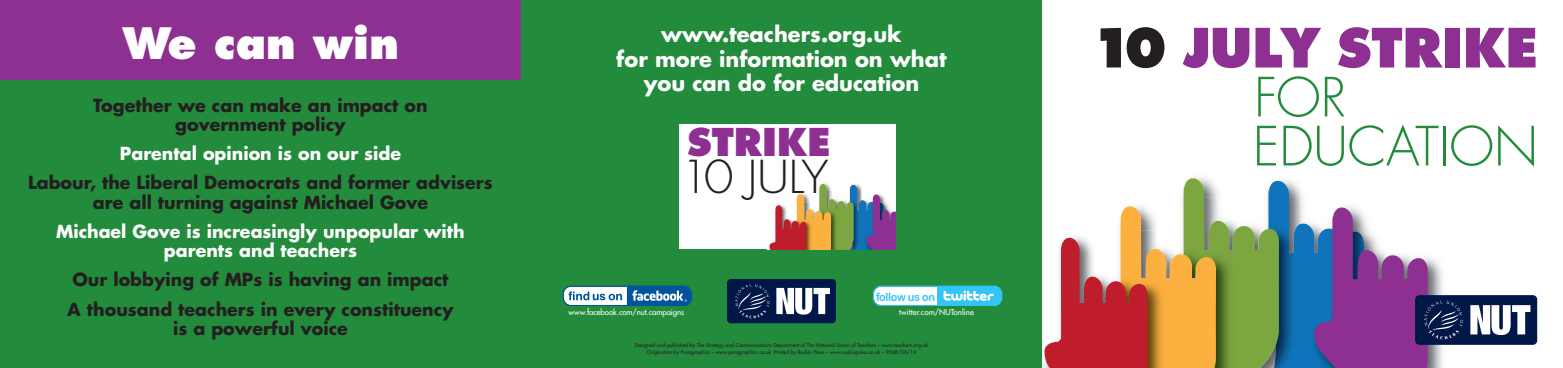
<style>
.page{position:relative;width:1563px;height:368px;background:#fff}
.page>*{position:absolute;margin:0;border:0;box-sizing:border-box;transform-origin:0 0}
.t1{font:300 52.5px/48.8px "Futura";letter-spacing:-.005em;color:#238b3c}
.t2{font:300 44.1px "Futura";letter-spacing:-.035em;color:#231f20;scale:1.1 1}
.t3{font:800 42px "Futura";color:#fff}
.t4{font:800 37.19px "Futura";color:#8d3092}
.t5{font:700 21px/24.5px "Futura";color:#fff;text-align:center}
.t6{font:700 17.5px/19.2px "Futura";color:#231f20;text-align:center}
.t7{font:700 17.5px/19.2px "Futura";color:#fff;text-align:center}
.t8{font:11.46px "Arial Rounded MT Bold";letter-spacing:-.03em;color:#33c5f3;scale:.95 1}
.t9{font:7.88px "Futura";letter-spacing:-.01em;color:#fff}
.t10{font:5.25px/7.2px "Futura";color:#231f20;text-align:center}
.s1{font-weight:800;color:#231f20}
.s2{font-weight:800;color:#8d3092}
</style>
<div class="page">
<div style="left:520px;top:0;width:522px;height:367px;background:#238b3c"></div>
<div style="left:1415px;top:295px;width:121px;height:48px;background:#001748;border-radius:4px"></div>
<div style="left:1415px;top:294px;width:122px;height:50px;border:1px solid #001748;border-radius:4px"></div>
<svg style="left:1470px;top:305px;width:60px;height:29px"></svg>
<svg style="left:1043px;top:178px;width:420px;height:189px"></svg>
<div style="left:727px;top:279px;width:108px;height:43px;background:#001748;border-radius:3px"></div>
<div style="left:727px;top:278px;width:109px;height:45px;border:1px solid #001748;border-radius:3px"></div>
<svg style="left:776px;top:287px;width:54px;height:27px"></svg>
<svg style="left:735px;top:284px;width:35px;height:34px"></svg>
<svg style="left:873px;top:285px;width:129px;height:20px;background:#9de0ef"></svg>
<svg style="left:563px;top:285px;width:129px;height:20px;background:#77a5c5"></svg>
<div style="left:0;top:0;width:521px;height:367px;background:#238b3c"></div>
<div style="left:680px;top:124px;width:216px;height:124px;background:#fff"></div>
<svg style="left:769px;top:184px;width:127px;height:64px"></svg>
<div style="left:0;top:0;width:521px;height:79px;background:#8d3092"></div>
<h3 class="t3" style="left:122px;top:25px;width:278px">We can win</h3>
<h3 class="t6" style="left:93px;top:97px;width:336px">Together we can make an impact on government policy</h3>
<h3 class="t7" style="left:120px;top:145px;width:283px">Parental opinion is on our side</h3>
<h3 class="t6" style="left:28px;top:174px;width:466px">Labour, the Liberal Democrats and former advisers are all turning against Michael Gove</h3>
<h3 class="t7" style="left:56px;top:223px;width:410px">Michael Gove is increasingly unpopular with parents and teachers</h3>
<h3 class="t6" style="left:67px;top:266px;width:388px;line-height:29.1px;text-align:left">Our lobbying of MPs is having an impact<br>A thousand teachers in every constituency</h3>
<h3 class="t6" style="left:173px;top:319px;width:176px">is a powerful voice</h3>
<h3 class="t5" style="left:616px;top:24px;width:332px">www.teachers.org.uk<br>for more information on what you can do for education</h3>
<h3 class="t4" style="left:687px;top:126px;width:145px">STRIKE</h3>
<h2 class="t2" style="left:680px;top:157px;width:137px">10 JULY</h2>
<h3 class="t9" style="left:568px;top:307px;width:117px">www.facebook.com/nut.campaigns</h3>
<h3 class="t8" style="left:876px;top:289px;width:63px">follow us on</h3>
<h3 class="t9" style="left:899px;top:307px;width:76px">twitter.com/NUTonline</h3>
<p class="t10" style="left:635px;top:341px;width:295px">Designed and published by The Strategy and Communications Department of The National Union of Teachers – www.teachers.org.uk<br>Origination by Paragraphics – www.paragraphics.co.uk Printed by Ruskin Press – www.ruskinpress.co.uk – 9548/06/14</p>
<h1 class="t1" style="left:1253px;top:28px;width:287px;text-indent:-162px"><span class="s1">10</span> <span class="s2">JULY STRIKE<br></span>FOR<br>EDUCATION</h1>
</div>
